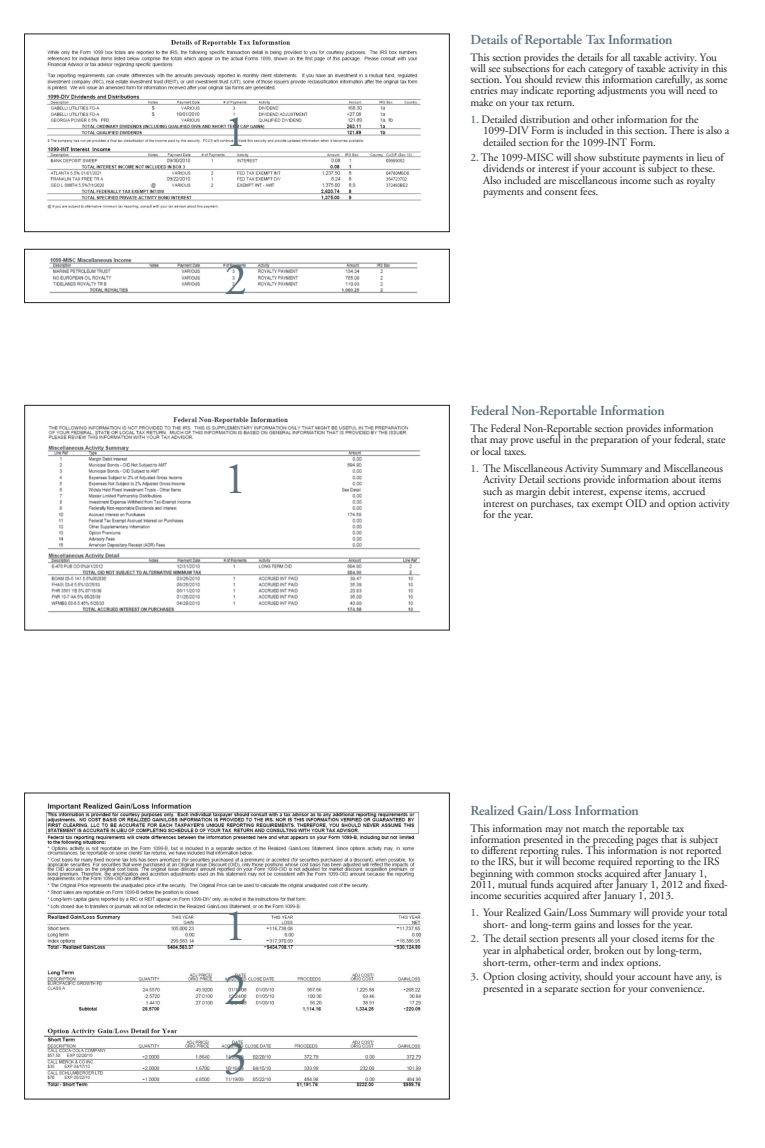
<style>
.page{position:relative;width:765px;height:1148px;background:#fff}
.page>*{position:absolute;margin:0;border:0;box-sizing:border-box;transform-origin:0 0}
.t1{font:45px/63.8px "Adobe Garamond";color:#5b6f7b}
.t2{font:600 13.75px "Adobe Garamond";letter-spacing:-.015em;color:#5b6f7b}
.t3{font:11.25px/11.6px "Adobe Garamond";letter-spacing:-.015em;color:#231f20}
.s1{font-weight:600;color:#5b6f7b}
</style>
<div class="page">
<div style="left:24px;top:249px;width:426px;height:54px;border:1px solid #231f20"></div>
<img style="left:49px;top:257px;width:369px;height:36px">
<img style="left:48px;top:417px;width:373px;height:196px">
<div style="left:25px;top:405px;width:425px;height:225px;border:1px solid #231f20"></div>
<img style="left:47px;top:40px;width:374px;height:169px">
<div style="left:24px;top:34px;width:426px;height:198px;border:1px solid #231f20"></div>
<img style="left:44px;top:803px;width:378px;height:284px">
<div style="left:24px;top:792px;width:426px;height:307px;border:1px solid #231f20"></div>
<h1 class="t1" style="left:224px;top:101px;width:24px">1</h1>
<h1 class="t1" style="left:224px;top:249px;width:24px">2</h1>
<h1 class="t1" style="left:224px;top:448px;width:24px">1</h1>
<h1 class="t1" style="left:224px;top:895px;width:24px">1<br>2</h1>
<h1 class="t1" style="left:224px;top:1026px;width:24px">3</h1>
<p class="t2" style="left:471px;top:32px;width:203px">Details of Reportable Tax Information</p>
<p class="t3" style="left:471px;top:52px;width:259px;line-height:11.2px">This section provides the details for all taxable activity. You will see subsections for each category of taxable activity in this section. You should review this information carefully, as some entries may indicate reporting adjustments you will need to make on your tax return.</p>
<p class="t3" style="left:483px;top:114px;width:248px;text-indent:-12px"><span class="s1">1.</span> Detailed distribution and other information for the<br>1099-DIV Form is included in this section. There is also a detailed section for the 1099-INT Form.</p>
<p class="t3" style="left:483px;top:151px;width:242px;text-indent:-12px"><span class="s1">2.</span> The 1099-MISC will show substitute payments in lieu of dividends or interest if your account is subject to these.<br>Also included are miscellaneous income such as royalty payments and consent fees.</p>
<p class="t2" style="left:471px;top:403px;width:196px">Federal Non-Reportable Information</p>
<p class="t3" style="left:471px;top:423px;width:257px;line-height:11.2px">The Federal Non-Reportable section provides information that may prove useful in the preparation of your federal, state or local taxes.</p>
<p class="t3" style="left:483px;top:463px;width:248px;text-indent:-12px"><span class="s1">1.</span> The Miscellaneous Activity Summary and Miscellaneous Activity Detail sections provide information about items such as margin debit interest, expense items, accrued interest on purchases, tax exempt OID and option activity for the year.</p>
<p class="t2" style="left:471px;top:803px;width:170px">Realized Gain/Loss Information</p>
<p class="t3" style="left:471px;top:822px;width:259px;line-height:11.2px">This information may not match the reportable tax information presented in the preceding pages that is subject to different reporting rules. This information is not reported to the IRS, but it will become required reporting to the IRS beginning with common stocks acquired after January 1, 2011, mutual funds acquired after January 1, 2012 and fixed&shy;income securities acquired after January 1, 2013.</p>
<p class="t3" style="left:483px;top:907px;width:246px;text-indent:-12px"><span class="s1">1.</span> Your Realized Gain/Loss Summary will provide your total short- and long-term gains and losses for the year.</p>
<p class="t3" style="left:483px;top:933px;width:233px;text-indent:-12px"><span class="s1">2.</span> The detail section presents all your closed items for the year in alphabetical order, broken out by long-term, short-term, other-term and index options.</p>
<p class="t3" style="left:471px;top:971px;width:253px;text-align:center"><span class="s1">3.</span> Option closing activity, should your account have any, is presented in a separate section for your convenience.</p>
</div>
